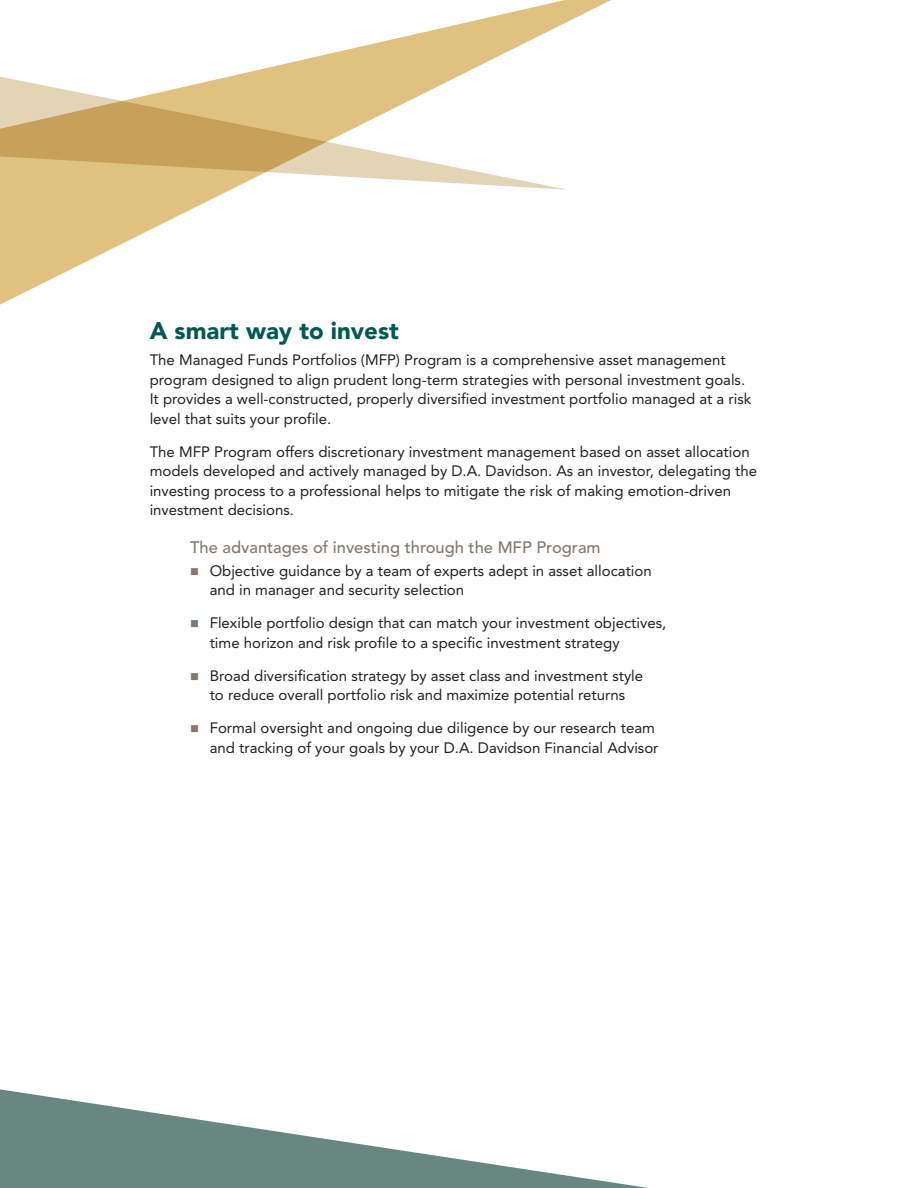
<style>
.page{position:relative;width:918px;height:1188px;background:#fff}
.page>*{position:absolute;margin:0;border:0;box-sizing:border-box;transform-origin:0 0}
.t1{font:900 24px "Avenir LT Std";color:#015a50}
.t2{font:500 16.5px "Avenir LT Std";color:#84776f}
.t3{font:15px/19.5px "Avenir LT Std";color:#231f20}
.s1{color:#84776f}
</style>
<div class="page">
<svg style="left:0;top:0;width:611px;height:305px"></svg>
<svg style="left:0;top:68px;width:568px;height:122px"></svg>
<svg style="left:0;top:1089px;width:648px;height:99px"></svg>
<p class="t1" style="left:150px;top:316px;width:251px">A smart way to invest</p>
<p class="t3" style="left:150px;top:350px;width:603px">The Managed Funds Portfolios (MFP) Program is a comprehensive asset management program designed to align prudent long-term strategies with personal investment goals.<br>It provides a well-constructed, properly diversified investment portfolio managed at a risk level that suits your profile.</p>
<p class="t3" style="left:150px;top:442px;width:609px">The MFP Program offers discretionary investment management based on asset allocation models developed and actively managed by D.A. Davidson. As an investor, delegating the investing process to a professional helps to mitigate the risk of making emotion-driven investment decisions.</p>
<p class="t2" style="left:190px;top:538px;width:412px">The advantages of investing through the MFP Program</p>
<p class="t3" style="left:210px;top:561px;width:444px;text-indent:-20px"><span class="s1">■</span> Objective guidance by a team of experts adept in asset allocation and in manager and security selection</p>
<p class="t3" style="left:210px;top:613px;width:458px;text-indent:-20px"><span class="s1">■</span> Flexible portfolio design that can match your investment objectives, time horizon and risk profile to a specific investment strategy</p>
<p class="t3" style="left:190px;top:666px;width:455px;text-align:center"><span class="s1">■</span> Broad diversification strategy by asset class and investment style to reduce overall portfolio risk and maximize potential returns</p>
<p class="t3" style="left:190px;top:718px;width:470px;text-align:right"><span class="s1">■</span> Formal oversight and ongoing due diligence by our research team and tracking of your goals by your D.A. Davidson Financial Advisor</p>
</div>
